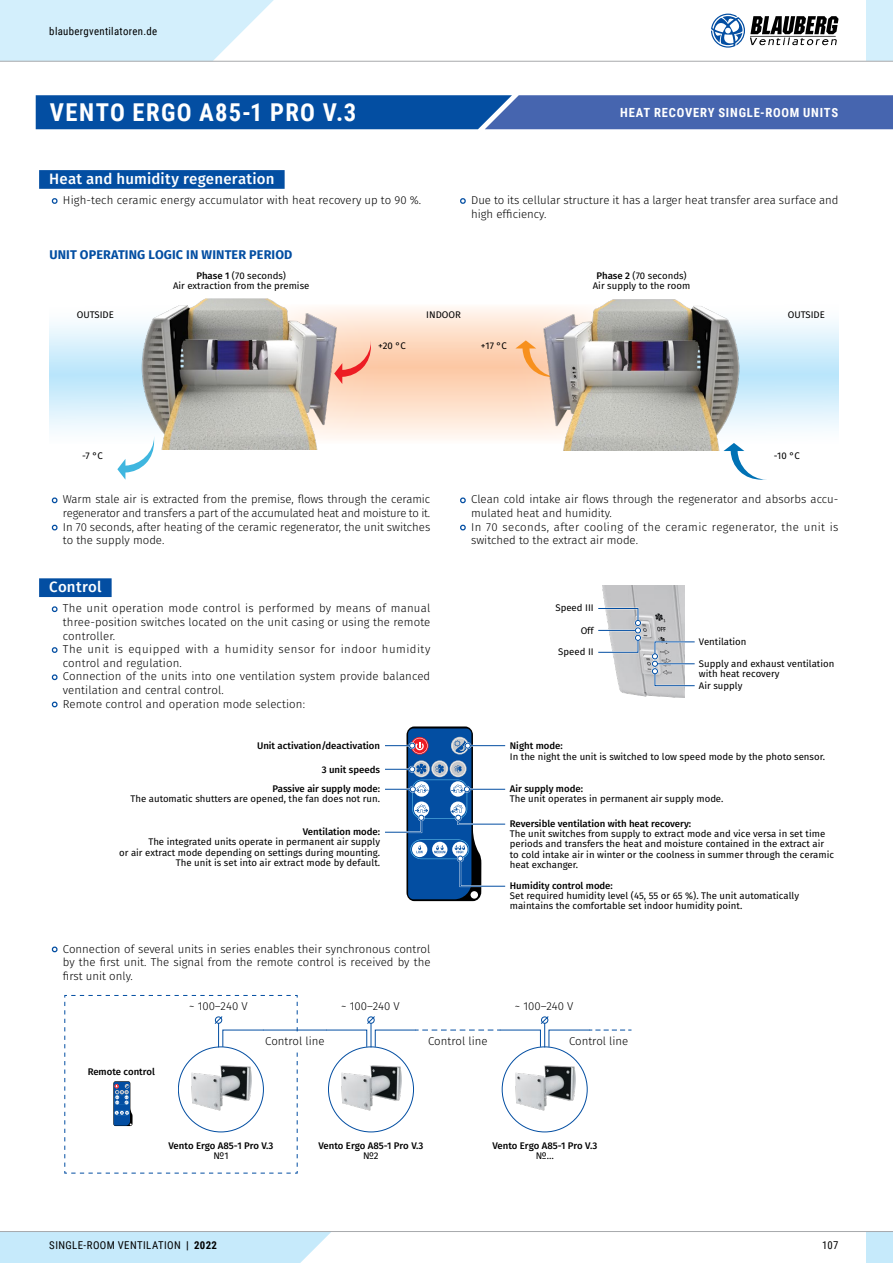
<style>
.page{position:relative;width:893px;height:1263px;background:#fff}
.page>*{position:absolute;margin:0;border:0;box-sizing:border-box;transform-origin:0 0}
.t1{font:700 24.6px "Roboto Condensed";letter-spacing:.055em;color:#fff}
.t2{font:500 15px "Fira Sans";letter-spacing:.015em;color:#fff}
.t3{font:700 12.6px "Fira Sans";letter-spacing:.01em;color:#034ea2}
.t4{font:700 12.6px "Roboto Condensed";letter-spacing:.065em;color:#fff}
.t5{font:300 11.4px/13.6px "Fira Sans";color:#000}
.t6{font:10.8px "Roboto Condensed";letter-spacing:.035em;color:#000}
.t7{font:9.6px/10.2px "Fira Sans";color:#000}
.t8{font:500 9.6px/19.5px "Fira Sans";color:#000;text-align:right}
.s1{font-weight:500}
.s2{font-weight:700}
</style>
<div class="page">
<div style="left:866px;top:1231px;width:27px;height:32px;background:#c6eafb"></div>
<div style="left:0;top:1232px;width:331px;height:31px;background:#c6eafb"></div>
<hr style="left:0;top:1231px;width:893px;height:1px;background:#a7a9ac">
<div style="left:866px;top:0;width:27px;height:61px;background:#d3effc"></div>
<svg style="left:0;top:0;width:295px;height:61px"></svg>
<hr style="left:0;top:61px;width:893px;height:1px;background:#a7a9ac">
<svg style="left:711px;top:14px;width:127px;height:34px"></svg>
<svg style="left:36px;top:95px;width:857px;height:34px;background:#255ba9"></svg>
<svg style="left:49px;top:322px;width:72px;height:109px;background:#d6effc"></svg>
<svg style="left:760px;top:321px;width:78px;height:109px;background:#d6effc"></svg>
<svg style="left:345px;top:307px;width:190px;height:132px;background:#fde0cb"></svg>
<div style="left:39px;top:170px;width:246px;height:19px;background:#034ea2"></div>
<svg style="left:51px;top:198px;width:7px;height:6px"></svg>
<svg style="left:460px;top:198px;width:6px;height:6px"></svg>
<div style="left:39px;top:578px;width:73px;height:19px;background:#034ea2"></div>
<svg style="left:51px;top:606px;width:7px;height:7px"></svg>
<svg style="left:51px;top:647px;width:7px;height:6px"></svg>
<svg style="left:51px;top:674px;width:7px;height:7px"></svg>
<svg style="left:51px;top:701px;width:7px;height:7px"></svg>
<svg style="left:51px;top:497px;width:7px;height:7px"></svg>
<svg style="left:51px;top:524px;width:7px;height:7px"></svg>
<svg style="left:460px;top:497px;width:6px;height:7px"></svg>
<svg style="left:460px;top:524px;width:6px;height:7px"></svg>
<svg style="left:117px;top:449px;width:37px;height:31px"></svg>
<svg style="left:515px;top:340px;width:20px;height:37px"></svg>
<svg style="left:345px;top:340px;width:26px;height:44px"></svg>
<img style="left:603px;top:586px;width:81px;height:111px">
<div style="left:651px;top:660px;width:7px;height:7px;border:2px solid #fff;border-radius:50%"></div>
<div style="left:651px;top:653px;width:7px;height:7px;border:2px solid #fff;border-radius:50%"></div>
<div style="left:651px;top:668px;width:7px;height:7px;border:2px solid #fff;border-radius:50%"></div>
<svg style="left:652px;top:640px;width:43px;height:47px"></svg>
<svg style="left:598px;top:607px;width:43px;height:47px"></svg>
<svg style="left:51px;top:946px;width:7px;height:7px"></svg>
<svg style="left:723px;top:450px;width:44px;height:30px"></svg>
<img style="left:535px;top:299px;width:225px;height:151px">
<img style="left:121px;top:298px;width:224px;height:151px">
<hr style="left:263px;top:1030px;width:63px;height:1px;background:#034ea2">
<svg style="left:326px;top:1016px;width:305px;height:31px"></svg>
<img style="left:341px;top:1066px;width:60px;height:45px">
<img style="left:515px;top:1066px;width:60px;height:45px">
<svg style="left:64px;top:995px;width:234px;height:179px"></svg>
<div style="left:188px;top:1000px;width:61px;height:14px;background:#fff"></div>
<div style="left:264px;top:1035px;width:62px;height:14px;background:#fff"></div>
<div style="left:427px;top:1035px;width:62px;height:14px;background:#fff"></div>
<div style="left:568px;top:1035px;width:62px;height:14px;background:#fff"></div>
<svg style="left:385px;top:726px;width:121px;height:175px"></svg>
<p class="t6" style="left:49px;top:23px;width:109px">blaubergventilatoren.de</p>
<h1 class="t1" style="left:50px;top:95px;width:308px">VENTO ERGO A85-1 PRO V.3</h1>
<p class="t4" style="left:620px;top:104px;width:220px">HEAT RECOVERY SINGLE-ROOM UNITS</p>
<h2 class="t2" style="left:49px;top:168px;width:227px">Heat and humidity regeneration</h2>
<p class="t5" style="left:63px;top:194px;width:360px">High-tech ceramic energy accumulator with heat recovery up to 90 %.</p>
<p class="t5" style="left:471px;top:194px;width:369px">Due to its cellular structure it has a larger heat transfer area surface and high efficiency.</p>
<p class="t3" style="left:49px;top:245px;width:245px">UNIT OPERATING LOGIC IN WINTER PERIOD</p>
<p class="t7" style="left:173px;top:271px;width:138px;text-align:center"><span class="s1">Phase 1</span> (70 seconds)<br>Air extraction from the premise</p>
<p class="t7" style="left:593px;top:271px;width:99px;text-align:center"><span class="s1">Phase 2</span> (70 seconds)<br>Air supply to the room</p>
<p class="t7" style="left:77px;top:311px;width:39px">OUTSIDE</p>
<p class="t7" style="left:788px;top:311px;width:39px">OUTSIDE</p>
<p class="t7" style="left:426px;top:311px;width:36px">INDOOR</p>
<p class="t7" style="left:378px;top:341px;width:29px">+20 °C</p>
<p class="t7" style="left:481px;top:341px;width:28px">+17 °C</p>
<p class="t7" style="left:82px;top:451px;width:22px">-7 °C</p>
<p class="t7" style="left:774px;top:451px;width:27px">-10 °C</p>
<p class="t5" style="left:63px;top:493px;width:369px;text-align:justify">Warm stale air is extracted from the premise, flows through the ceramic regenerator and transfers a part of the accumulated heat and moisture to it.<br>In 70 seconds, after heating of the ceramic regenerator, the unit switches to the supply mode.</p>
<p class="t5" style="left:471px;top:493px;width:369px">Clean cold intake air flows through the regenerator and absorbs accu&shy;mulated heat and humidity.<br>In 70 seconds, after cooling of the ceramic regenerator, the unit is switched to the extract air mode.</p>
<h2 class="t2" style="left:49px;top:576px;width:54px">Control</h2>
<p class="t5" style="left:63px;top:602px;width:369px">The unit operation mode control is performed by means of manual three-position switches located on the unit casing or using the remote controller.<br>The unit is equipped with a humidity sensor for indoor humidity control and regulation.<br>Connection of the units into one ventilation system provide balanced ventilation and central control.<br>Remote control and operation mode selection:</p>
<p class="t8" style="left:257px;top:737px;width:125px">Unit activation/deactivation</p>
<p class="t8" style="left:272px;top:760px;width:109px">3 unit speeds<br>Passive air supply mode:</p>
<p class="t7" style="left:130px;top:795px;width:251px">The automatic shutters are opened, the fan does not run.</p>
<p class="t8" style="left:303px;top:823px;width:79px">Ventilation mode:</p>
<p class="t7" style="left:119px;top:837px;width:262px;text-align:right">The integrated units operate in permanent air supply<br>or air extract mode depending on settings during mounting.<br>The unit is set into air extract mode by default.</p>
<p class="t5" style="left:63px;top:942px;width:369px;text-align:justify">Connection of several units in series enables their synchronous control by the first unit. The signal from the remote control is received by the first unit only.</p>
<p class="t7" style="left:555px;top:603px;width:40px">Speed III</p>
<p class="t7" style="left:581px;top:626px;width:15px">Off</p>
<p class="t7" style="left:558px;top:648px;width:37px">Speed II</p>
<p class="t7" style="left:699px;top:637px;width:49px">Ventilation</p>
<p class="t7" style="left:699px;top:659px;width:137px">Supply and exhaust ventilation with heat recovery</p>
<p class="t7" style="left:699px;top:681px;width:45px">Air supply</p>
<p class="t8" style="left:510px;top:737px;width:54px">Night mode:</p>
<p class="t7" style="left:510px;top:752px;width:317px">In the night the unit is switched to low speed mode by the photo sensor.</p>
<p class="t8" style="left:510px;top:780px;width:75px">Air supply mode:</p>
<p class="t7" style="left:510px;top:795px;width:215px">The unit operates in permanent air supply mode.</p>
<p class="t8" style="left:510px;top:814px;width:183px">Reversible ventilation with heat recovery:</p>
<p class="t7" style="left:510px;top:829px;width:326px">The unit switches from supply to extract mode and vice versa in set time periods and transfers the heat and moisture contained in the extract air to cold intake air in winter or the coolness in summer through the ceramic heat exchanger.</p>
<p class="t8" style="left:510px;top:876px;width:104px">Humidity control mode:</p>
<p class="t7" style="left:510px;top:891px;width:291px">Set required humidity level (45, 55 or 65 %). The unit automatically maintains the comfortable set indoor humidity point.</p>
<p class="t8" style="left:88px;top:1062px;width:69px">Remote control</p>
<p class="t5" style="left:189px;top:1000px;width:60px">~ 100–240 V</p>
<p class="t5" style="left:341px;top:1000px;width:60px">~ 100–240 V</p>
<p class="t5" style="left:515px;top:1000px;width:60px">~ 100–240 V</p>
<p class="t5" style="left:265px;top:1035px;width:61px">Control line</p>
<p class="t5" style="left:428px;top:1035px;width:61px">Control line</p>
<p class="t5" style="left:569px;top:1035px;width:61px">Control line</p>
<p class="t8" style="left:169px;top:1136px;width:106px">Vento Ergo A85-1 Pro V.3</p>
<p class="t7" style="left:213px;top:1151px;width:17px">№1</p>
<p class="t8" style="left:318px;top:1136px;width:106px">Vento Ergo A85-1 Pro V.3</p>
<p class="t7" style="left:363px;top:1151px;width:17px">№2</p>
<p class="t8" style="left:492px;top:1136px;width:106px">Vento Ergo A85-1 Pro V.3</p>
<p class="t7" style="left:536px;top:1151px;width:20px">№…</p>
<p class="t6" style="left:49px;top:1238px;width:169px">SINGLE-ROOM VENTILATION <span class="s2">| 2022</span></p>
<p class="t6" style="left:822px;top:1238px;width:18px">107</p>
</div>
